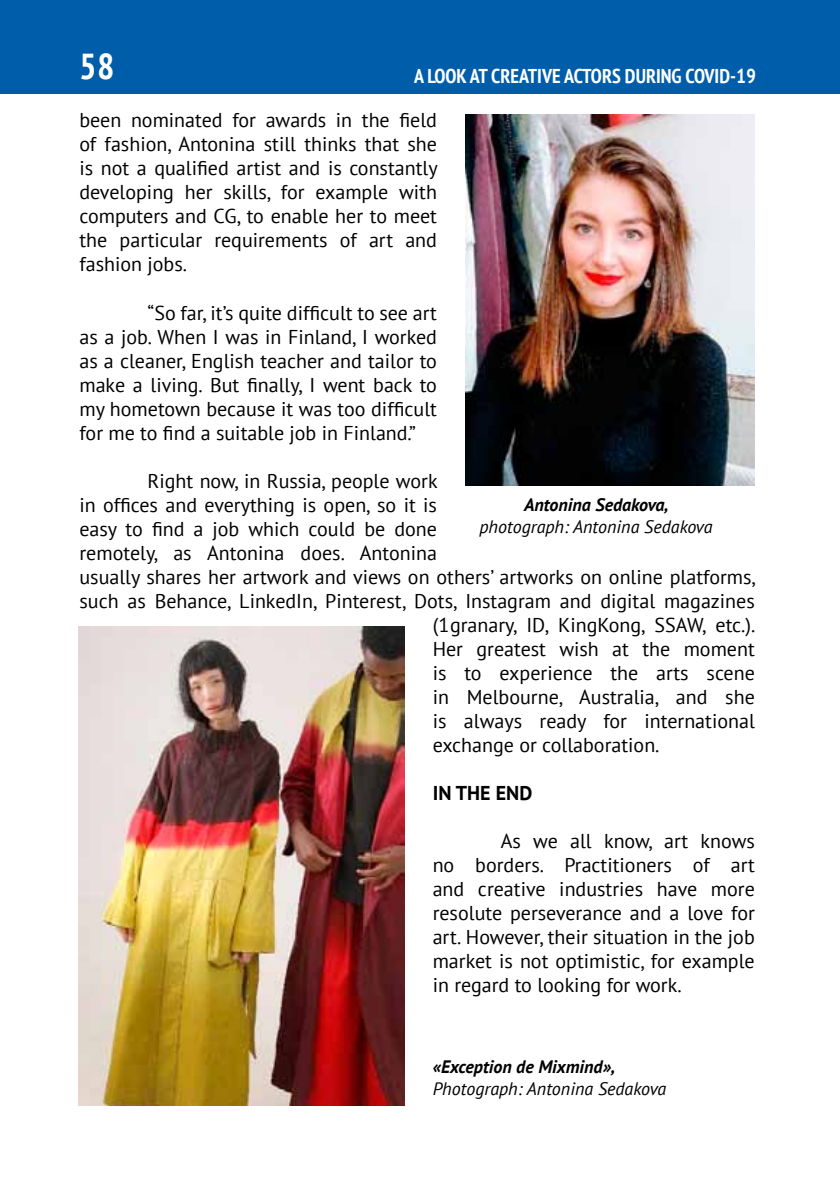
<style>
.page{position:relative;width:840px;height:1191px;background:#fff}
.page>*{position:absolute;margin:0;border:0;box-sizing:border-box;transform-origin:0 0}
.t1{font:700 condensed 36px "PT Sans";color:#fff}
.t2{font:20px/24px "PT Sans";color:#000;text-align:justify}
.t3{font:700 condensed 20px "PT Sans";color:#fff}
.t4{font:700 20px "PT Sans";color:#000}
.t5{font:italic 18px "PT Sans";color:#000}
.t6{font:italic 700 18px "PT Sans";color:#000}
</style>
<div class="page">
<div style="left:0;top:0;width:839px;height:94px;background:#005da9"></div>
<img style="left:465px;top:115px;width:289px;height:371px">
<img style="left:79px;top:626px;width:325px;height:480px">
<h1 class="t1" style="left:79px;top:42px;width:38px">58</h1>
<p class="t3" style="left:414px;top:63px;width:343px">A LOOK AT CREATIVE ACTORS DURING COVID-19</p>
<p class="t2" style="left:79px;top:108px;width:359px">been nominated for awards in the field of fashion, Antonina still thinks that she is not a qualified artist and is constantly developing her skills, for example with computers and CG, to enable her to meet the particular requirements of art and fashion jobs.</p>
<p class="t2" style="left:79px;top:300px;width:359px;text-indent:68px">“So far, it’s quite difficult to see art as a job. When I was in Finland, I worked as a cleaner, English teacher and tailor to make a living. But finally, I went back to my hometown because it was too difficult for me to find a suitable job in Finland.”</p>
<p class="t2" style="left:147px;top:468px;width:291px">Right now, in Russia, people work</p>
<p class="t2" style="left:79px;top:492px;width:359px">in offices and everything is open, so it is</p>
<p class="t2" style="left:79px;top:516px;width:359px">easy to find a job which could be done</p>
<p class="t2" style="left:79px;top:540px;width:359px">remotely, as Antonina does. Antonina</p>
<p class="t2" style="left:79px;top:564px;width:677px">usually shares her artwork and views on others’ artworks on online platforms,</p>
<p class="t2" style="left:79px;top:588px;width:676px">such as Behance, LinkedIn, Pinterest, Dots, Instagram and digital magazines</p>
<p class="t2" style="left:432px;top:612px;width:324px">(1granary, ID, KingKong, SSAW, etc.).</p>
<p class="t2" style="left:432px;top:636px;width:323px">Her greatest wish at the moment</p>
<p class="t2" style="left:432px;top:660px;width:323px">is to experience the arts scene</p>
<p class="t2" style="left:432px;top:684px;width:323px">in Melbourne, Australia, and she</p>
<p class="t2" style="left:432px;top:708px;width:323px">is always ready for international</p>
<p class="t2" style="left:432px;top:732px;width:228px">exchange or collaboration.</p>
<p class="t4" style="left:432px;top:779px;width:101px">IN THE END</p>
<p class="t2" style="left:432px;top:828px;width:323px;text-indent:68px">As we all know, art knows no borders. Practitioners of art and creative industries have more resolute perseverance and a love for art. However, their situation in the job market is not optimistic, for example in regard to looking for work.</p>
<p class="t6" style="left:524px;top:493px;width:146px">Antonina Sedakova,</p>
<p class="t5" style="left:479px;top:515px;width:234px">photograph: Antonina Sedakova</p>
<p class="t6" style="left:432px;top:1054px;width:184px">«Exception de Mixmind»,</p>
<p class="t5" style="left:432px;top:1076px;width:235px">Photograph: Antonina Sedakova</p>
</div>
